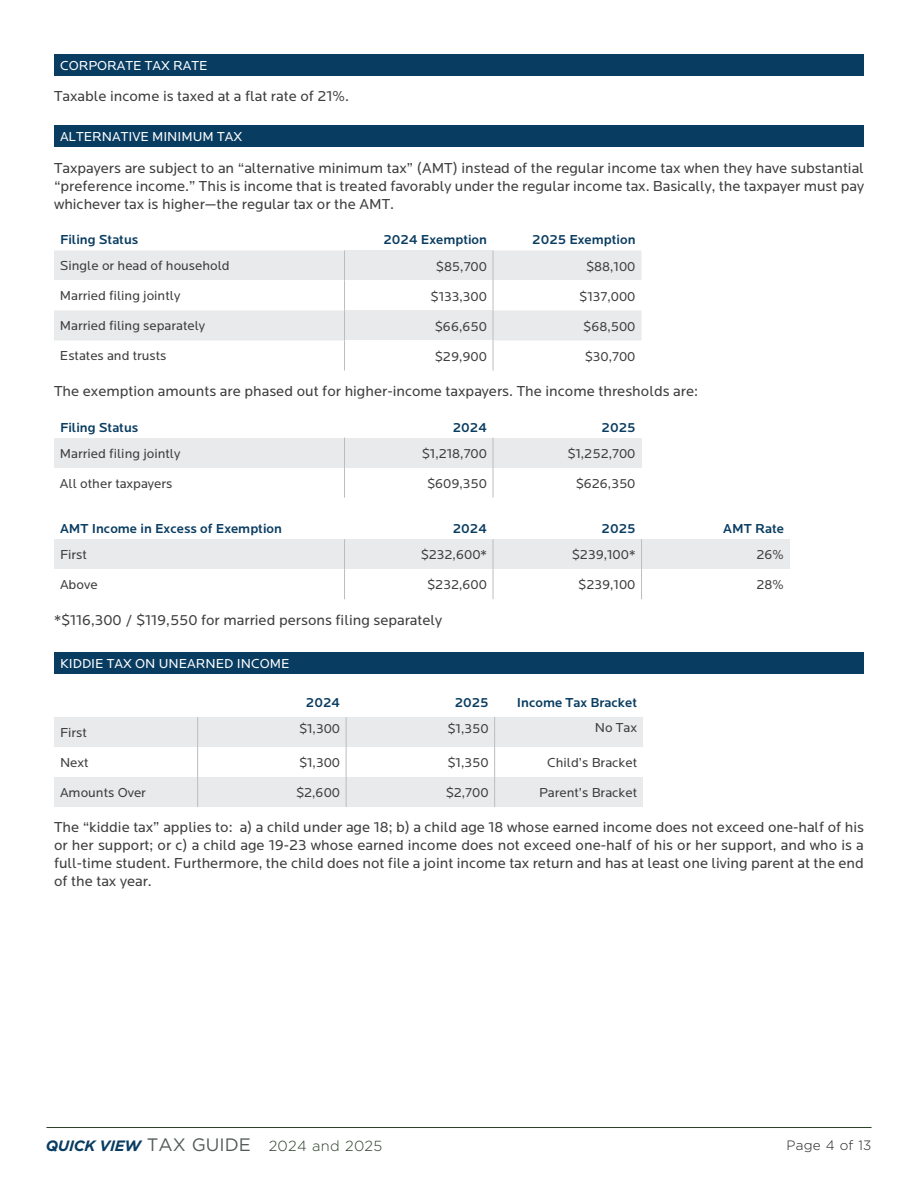
<style>
.page{position:relative;width:918px;height:1188px;background:#fff}
.page>*{position:absolute;margin:0;border:0;box-sizing:border-box;transform-origin:0 0}
.Body_p_AFTER_HEAD{font:15px/18px "Locator";color:#3e3e3f;text-align:justify}
.t1{font:300 14.55px "Gotham";letter-spacing:.02em;color:#2b3e27}
.body_p{font:13.5px "Locator";color:#3e3e3f}
.Body_p_AFTER_HEAD-2{font:500 13.5px "Locator";color:#093c61}
.Body_p_AFTER_HEAD-3{font:13.5px "Locator";color:#fff}
.t2{font:300 13.5px "Gotham";letter-spacing:.02em;color:#231f20}
.s1{font-weight:700;font-style:italic;font-size:15px;color:#093c61}
.s2{font-weight:400;font-size:18px;color:#525b56}
</style>
<div class="page">
<hr style="left:46px;top:1127px;width:826px;height:1px;background:#2b3e27">
<div style="left:54px;top:54px;width:809px;height:22px;background:#093c61"></div>
<div style="left:54px;top:125px;width:809px;height:22px;background:#093c61"></div>
<div style="left:54px;top:250px;width:290px;height:90px;background:#e9eaeb"></div>
<div style="left:345px;top:250px;width:148px;height:30px;background:#e9eaeb"></div>
<div style="left:494px;top:250px;width:148px;height:90px;background:#e9eaeb"></div>
<div style="left:54px;top:280px;width:291px;height:30px;background:#fff"></div>
<div style="left:493px;top:280px;width:149px;height:30px;background:#fff"></div>
<div style="left:345px;top:310px;width:148px;height:30px;background:#e9eaeb"></div>
<hr style="left:344px;top:250px;width:1px;height:30px;background:#bcbdc0">
<hr style="left:493px;top:250px;width:1px;height:30px;background:#bcbdc0">
<hr style="left:344px;top:310px;width:1px;height:30px;background:#bcbdc0">
<hr style="left:493px;top:310px;width:1px;height:30px;background:#bcbdc0">
<hr style="left:344px;top:280px;width:1px;height:30px;background:#bcbdc0">
<hr style="left:493px;top:280px;width:1px;height:30px;background:#bcbdc0">
<hr style="left:344px;top:340px;width:1px;height:30px;background:#bcbdc0">
<hr style="left:493px;top:340px;width:1px;height:30px;background:#bcbdc0">
<div style="left:54px;top:438px;width:291px;height:30px;background:#e9eaeb"></div>
<div style="left:345px;top:438px;width:148px;height:30px;background:#e9eaeb"></div>
<div style="left:493px;top:438px;width:149px;height:30px;background:#e9eaeb"></div>
<hr style="left:344px;top:438px;width:1px;height:30px;background:#bcbdc0">
<hr style="left:493px;top:438px;width:1px;height:30px;background:#bcbdc0">
<hr style="left:344px;top:468px;width:1px;height:30px;background:#bcbdc0">
<hr style="left:493px;top:468px;width:1px;height:30px;background:#bcbdc0">
<div style="left:54px;top:539px;width:291px;height:30px;background:#e9eaeb"></div>
<div style="left:345px;top:539px;width:148px;height:30px;background:#e9eaeb"></div>
<div style="left:493px;top:539px;width:149px;height:30px;background:#e9eaeb"></div>
<div style="left:642px;top:539px;width:148px;height:30px;background:#e9eaeb"></div>
<hr style="left:344px;top:539px;width:1px;height:30px;background:#bcbdc0">
<hr style="left:493px;top:539px;width:1px;height:30px;background:#bcbdc0">
<hr style="left:641px;top:539px;width:1px;height:30px;background:#bcbdc0">
<hr style="left:344px;top:569px;width:1px;height:30px;background:#bcbdc0">
<hr style="left:493px;top:569px;width:1px;height:30px;background:#bcbdc0">
<hr style="left:641px;top:569px;width:1px;height:30px;background:#bcbdc0">
<div style="left:54px;top:652px;width:809px;height:22px;background:#093c61"></div>
<div style="left:54px;top:717px;width:144px;height:30px;background:#e9eaeb"></div>
<div style="left:198px;top:717px;width:148px;height:30px;background:#e9eaeb"></div>
<div style="left:346px;top:717px;width:149px;height:30px;background:#e9eaeb"></div>
<div style="left:495px;top:717px;width:148px;height:30px;background:#e9eaeb"></div>
<div style="left:54px;top:777px;width:144px;height:30px;background:#e9eaeb"></div>
<div style="left:198px;top:777px;width:148px;height:30px;background:#e9eaeb"></div>
<div style="left:346px;top:777px;width:149px;height:30px;background:#e9eaeb"></div>
<div style="left:495px;top:777px;width:148px;height:30px;background:#e9eaeb"></div>
<hr style="left:197px;top:717px;width:1px;height:30px;background:#bcbdc0">
<hr style="left:346px;top:717px;width:1px;height:30px;background:#bcbdc0">
<hr style="left:494px;top:717px;width:1px;height:30px;background:#bcbdc0">
<hr style="left:197px;top:777px;width:1px;height:30px;background:#bcbdc0">
<hr style="left:346px;top:777px;width:1px;height:30px;background:#bcbdc0">
<hr style="left:494px;top:777px;width:1px;height:30px;background:#bcbdc0">
<hr style="left:197px;top:747px;width:1px;height:30px;background:#bcbdc0">
<hr style="left:346px;top:747px;width:1px;height:30px;background:#bcbdc0">
<hr style="left:494px;top:747px;width:1px;height:30px;background:#bcbdc0">
<p class="Body_p_AFTER_HEAD-3" style="left:60px;top:58px;width:149px">CORPORATE TAX RATE</p>
<p class="Body_p_AFTER_HEAD" style="left:54px;top:88px;width:297px">Taxable income is taxed at a flat rate of 21%.</p>
<p class="Body_p_AFTER_HEAD-3" style="left:60px;top:129px;width:184px">ALTERNATIVE MINIMUM TAX</p>
<p class="Body_p_AFTER_HEAD" style="left:54px;top:159px;width:812px">Taxpayers are subject to an “alternative minimum tax” (AMT) instead of the regular income tax when they have substantial “preference income.” This is income that is treated favorably under the regular income tax. Basically, the taxpayer must pay whichever tax is higher—the regular tax or the AMT.</p>
<p class="Body_p_AFTER_HEAD-2" style="left:60px;top:232px;width:80px">Filing Status</p>
<p class="Body_p_AFTER_HEAD-2" style="left:383px;top:232px;width:105px">2024 Exemption</p>
<p class="Body_p_AFTER_HEAD-2" style="left:532px;top:232px;width:105px">2025 Exemption</p>
<p class="body_p" style="left:60px;top:258px;width:171px">Single or head of household</p>
<p class="body_p" style="left:436px;top:259px;width:53px">$85,700</p>
<p class="body_p" style="left:586px;top:259px;width:51px">$88,100</p>
<p class="body_p" style="left:60px;top:288px;width:122px">Married filing jointly</p>
<p class="body_p" style="left:431px;top:289px;width:58px">$133,300</p>
<p class="body_p" style="left:579px;top:289px;width:58px">$137,000</p>
<p class="body_p" style="left:60px;top:318px;width:147px">Married filing separately</p>
<p class="body_p" style="left:435px;top:319px;width:54px">$66,650</p>
<p class="body_p" style="left:583px;top:319px;width:54px">$68,500</p>
<p class="body_p" style="left:60px;top:348px;width:108px">Estates and trusts</p>
<p class="body_p" style="left:435px;top:349px;width:54px">$29,900</p>
<p class="body_p" style="left:585px;top:349px;width:52px">$30,700</p>
<p class="Body_p_AFTER_HEAD" style="left:54px;top:382px;width:646px">The exemption amounts are phased out for higher-income taxpayers. The income thresholds are:</p>
<p class="Body_p_AFTER_HEAD-2" style="left:60px;top:419px;width:80px">Filing Status</p>
<p class="Body_p_AFTER_HEAD-2" style="left:453px;top:419px;width:36px">2024</p>
<p class="Body_p_AFTER_HEAD-2" style="left:602px;top:419px;width:35px">2025</p>
<p class="body_p" style="left:60px;top:446px;width:122px">Married filing jointly</p>
<p class="body_p" style="left:422px;top:446px;width:67px">$1,218,700</p>
<p class="body_p" style="left:567px;top:446px;width:70px">$1,252,700</p>
<p class="body_p" style="left:60px;top:476px;width:114px">All other taxpayers</p>
<p class="body_p" style="left:427px;top:476px;width:61px">$609,350</p>
<p class="body_p" style="left:576px;top:476px;width:61px">$626,350</p>
<p class="Body_p_AFTER_HEAD-2" style="left:60px;top:521px;width:223px">AMT Income in Excess of Exemption</p>
<p class="Body_p_AFTER_HEAD-2" style="left:453px;top:521px;width:36px">2024</p>
<p class="Body_p_AFTER_HEAD-2" style="left:602px;top:521px;width:35px">2025</p>
<p class="Body_p_AFTER_HEAD-2" style="left:723px;top:521px;width:62px">AMT Rate</p>
<p class="body_p" style="left:60px;top:547px;width:28px">First</p>
<p class="body_p" style="left:421px;top:547px;width:68px">$232,600*</p>
<p class="body_p" style="left:572px;top:547px;width:65px">$239,100*</p>
<p class="body_p" style="left:756px;top:547px;width:29px">26%</p>
<p class="body_p" style="left:60px;top:577px;width:39px">Above</p>
<p class="body_p" style="left:427px;top:577px;width:61px">$232,600</p>
<p class="body_p" style="left:578px;top:577px;width:59px">$239,100</p>
<p class="body_p" style="left:757px;top:577px;width:29px">28%</p>
<p class="Body_p_AFTER_HEAD" style="left:54px;top:611px;width:390px">*$116,300 / $119,550 for married persons filing separately</p>
<p class="Body_p_AFTER_HEAD-3" style="left:60px;top:656px;width:231px">KIDDIE TAX ON UNEARNED INCOME</p>
<p class="Body_p_AFTER_HEAD-2" style="left:306px;top:695px;width:36px">2024</p>
<p class="Body_p_AFTER_HEAD-2" style="left:455px;top:695px;width:35px">2025</p>
<p class="Body_p_AFTER_HEAD-2" style="left:517px;top:695px;width:122px">Income Tax Bracket</p>
<p class="body_p" style="left:60px;top:725px;width:28px">First</p>
<p class="body_p" style="left:299px;top:721px;width:43px">$1,300</p>
<p class="body_p" style="left:448px;top:721px;width:43px">$1,350</p>
<p class="body_p" style="left:595px;top:720px;width:44px">No Tax</p>
<p class="body_p" style="left:60px;top:755px;width:30px">Next</p>
<p class="body_p" style="left:299px;top:755px;width:43px">$1,300</p>
<p class="body_p" style="left:448px;top:755px;width:43px">$1,350</p>
<p class="body_p" style="left:547px;top:755px;width:92px">Child’s Bracket</p>
<p class="body_p" style="left:60px;top:785px;width:88px">Amounts Over</p>
<p class="body_p" style="left:296px;top:785px;width:46px">$2,600</p>
<p class="body_p" style="left:446px;top:785px;width:44px">$2,700</p>
<p class="body_p" style="left:539px;top:785px;width:99px">Parent’s Bracket</p>
<p class="Body_p_AFTER_HEAD" style="left:54px;top:819px;width:812px">The “kiddie tax” applies to: a) a child under age 18; b) a child age 18 whose earned income does not exceed one-half of his or her support; or c) a child age 19-23 whose earned income does not exceed one-half of his or her support, and who is a full-time student. Furthermore, the child does not file a joint income tax return and has at least one living parent at the end of the tax year.</p>
<p class="t1" style="left:46px;top:1137px;width:338px"><span class="s1">QUICK VIEW</span> <span class="s2">TAX GUIDE</span> 2024 and 2025</p>
<p class="t2" style="left:786px;top:1136px;width:87px">Page 4 of 13</p>
</div>
